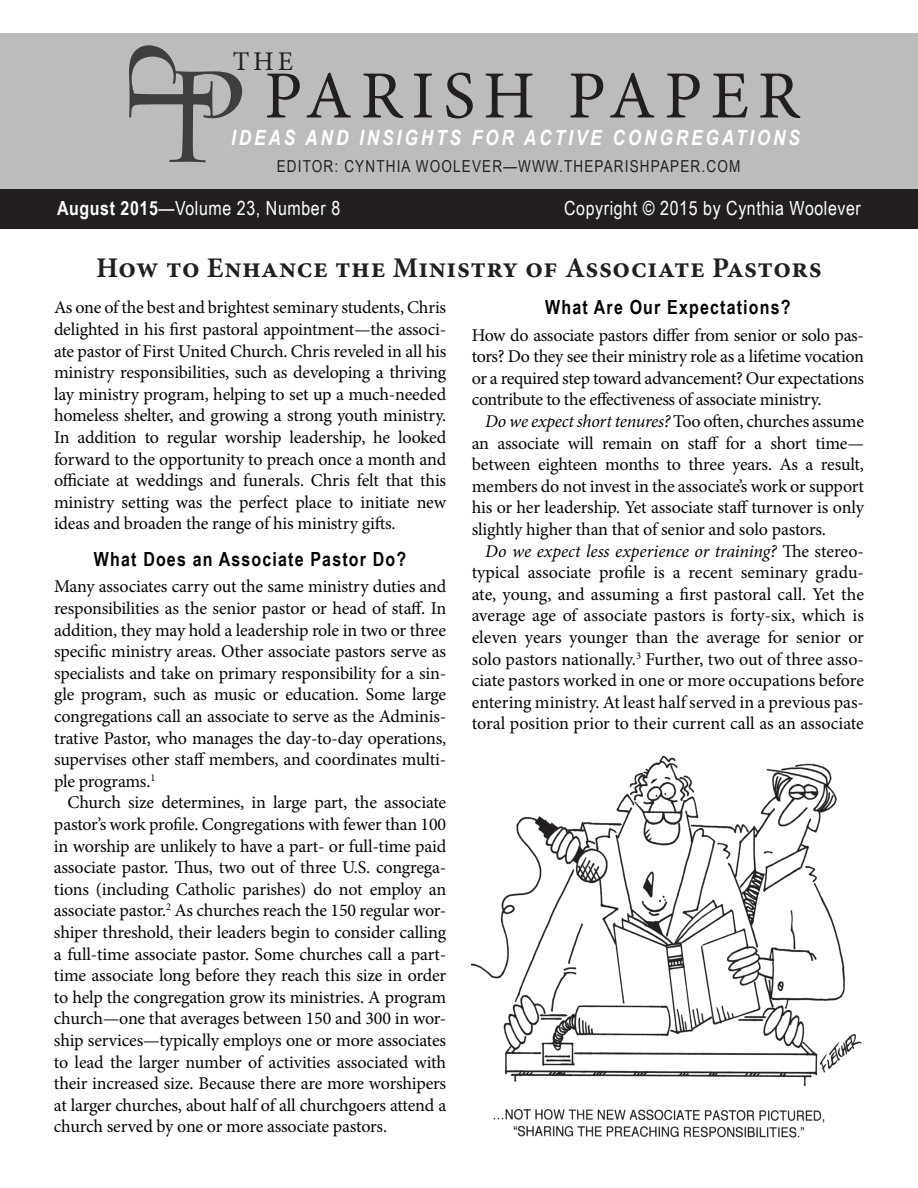
<style>
.page{position:relative;width:918px;height:1188px;background:#fff}
.page>*{position:absolute;margin:0;border:0;box-sizing:border-box;transform-origin:0 0}
.t1{font:67.5px "Minion Pro";letter-spacing:.13em;color:#231f20}
.t2{font:700 28.5px "Minion Pro";letter-spacing:.02em;color:#231f20}
.t3{font:27px "Minion Pro";color:#231f20}
.t4{font:italic 700 21px "Arial Narrow";letter-spacing:.14em;color:#fff}
.t5{font:19.5px "Arial Narrow";letter-spacing:.03em;color:#fff}
.t6{font:700 19.5px "Arial Narrow";letter-spacing:.06em;color:#040503}
.t7{font:18px/21.6px "Minion Pro";letter-spacing:-.015em;color:#040503;text-align:justify}
.t8{font:16.5px "Arial Narrow";letter-spacing:.07em;color:#231f20}
.s1{font-weight:700}
.s2{font-style:italic}
</style>
<div class="page">
<div style="left:0;top:189px;width:918px;height:40px;background:#231f20"></div>
<div style="left:0;top:33px;width:918px;height:156px;background:#bdbcbc"></div>
<img style="left:472px;top:755px;width:390px;height:383px">
<svg style="left:129px;top:45px;width:113px;height:117px"></svg>
<h3 class="t3" style="left:233px;top:44px;width:62px">THE</h3>
<h1 class="t1" style="left:264px;top:51px;width:537px">PARISH PAPER</h1>
<p class="t4" style="left:231px;top:121px;width:571px">IDEAS AND INSIGHTS FOR ACTIVE CONGREGATIONS</p>
<p class="t8" style="left:277px;top:154px;width:465px">EDITOR: CYNTHIA WOOLEVER—WWW.THEPARISHPAPER.COM</p>
<p class="t5" style="left:57px;top:194px;width:285px"><span class="s1">August 2015</span>—Volume 23, Number 8</p>
<p class="t5" style="left:564px;top:194px;width:298px">Copyright © 2015 by Cynthia Woolever</p>
<h2 class="t2" style="left:96px;top:248px;width:727px">How to Enhance the Ministry of Associate Pastors</h2>
<p class="t7" style="left:54px;top:297px;width:394px">As one of the best and brightest seminary students, Chris delighted in his first pastoral appointment—the associ&shy;ate pastor of First United Church. Chris reveled in all his ministry responsibilities, such as developing a thriving lay ministry program, helping to set up a much-needed homeless shelter, and growing a strong youth ministry.<br>In addition to regular worship leadership, he looked forward to the opportunity to preach once a month and officiate at weddings and funerals. Chris felt that this ministry setting was the perfect place to initiate new ideas and broaden the range of his ministry gifts.</p>
<p class="t6" style="left:94px;top:545px;width:314px">What Does an Associate Pastor Do?</p>
<p class="t7" style="left:54px;top:576px;width:394px">Many associates carry out the same ministry duties and responsibilities as the senior pastor or head of staff. In addition, they may hold a leadership role in two or three specific ministry areas. Other associate pastors serve as specialists and take on primary responsibility for a sin&shy;gle program, such as music or education. Some large congregations call an associate to serve as the Adminis&shy;trative Pastor, who manages the day-to-day operations, supervises other staff members, and coordinates multi&shy;ple programs.<sup>1</sup></p>
<p class="t7" style="left:54px;top:792px;width:394px;text-indent:14px">Church size determines, in large part, the associate pastor’s work profile. Congregations with fewer than 100 in worship are unlikely to have a part- or full-time paid associate pastor. Thus, two out of three U.S. congrega&shy;tions (including Catholic parishes) do not employ an associate pastor.<sup>2</sup> As churches reach the 150 regular wor&shy;shiper threshold, their leaders begin to consider calling a full-time associate pastor. Some churches call a part&shy;time associate long before they reach this size in order to help the congregation grow its ministries. A program church—one that averages between 150 and 300 in wor&shy;ship services—typically employs one or more associates to lead the larger number of activities associated with their increased size. Because there are more worshipers at larger churches, about half of all churchgoers attend a church served by one or more associate pastors.</p>
<p class="t6" style="left:545px;top:293px;width:247px">What Are Our Expectations?</p>
<p class="t7" style="left:472px;top:324px;width:394px">How do associate pastors differ from senior or solo pas&shy;tors? Do they see their ministry role as a lifetime vocation or a required step toward advancement? Our expectations contribute to the effectiveness of associate ministry.</p>
<p class="t7" style="left:472px;top:411px;width:394px;text-indent:14px"><span class="s2">Do we expect short tenures?</span> Too often, churches assume an associate will remain on staff for a short time— between eighteen months to three years. As a result, members do not invest in the associate’s work or support his or her leadership. Yet associate staff turnover is only slightly higher than that of senior and solo pastors.</p>
<p class="t7" style="left:472px;top:540px;width:394px;text-indent:14px"><span class="s2">Do we expect less experience or training?</span> The stereo&shy;typical associate profile is a recent seminary gradu&shy;ate, young, and assuming a first pastoral call. Yet the average age of associate pastors is forty-six, which is eleven years younger than the average for senior or solo pastors nationally.<sup>3</sup> Further, two out of three asso&shy;ciate pastors worked in one or more occupations before entering ministry. At least half served in a previous pas&shy;toral position prior to their current call as an associate</p>
</div>
